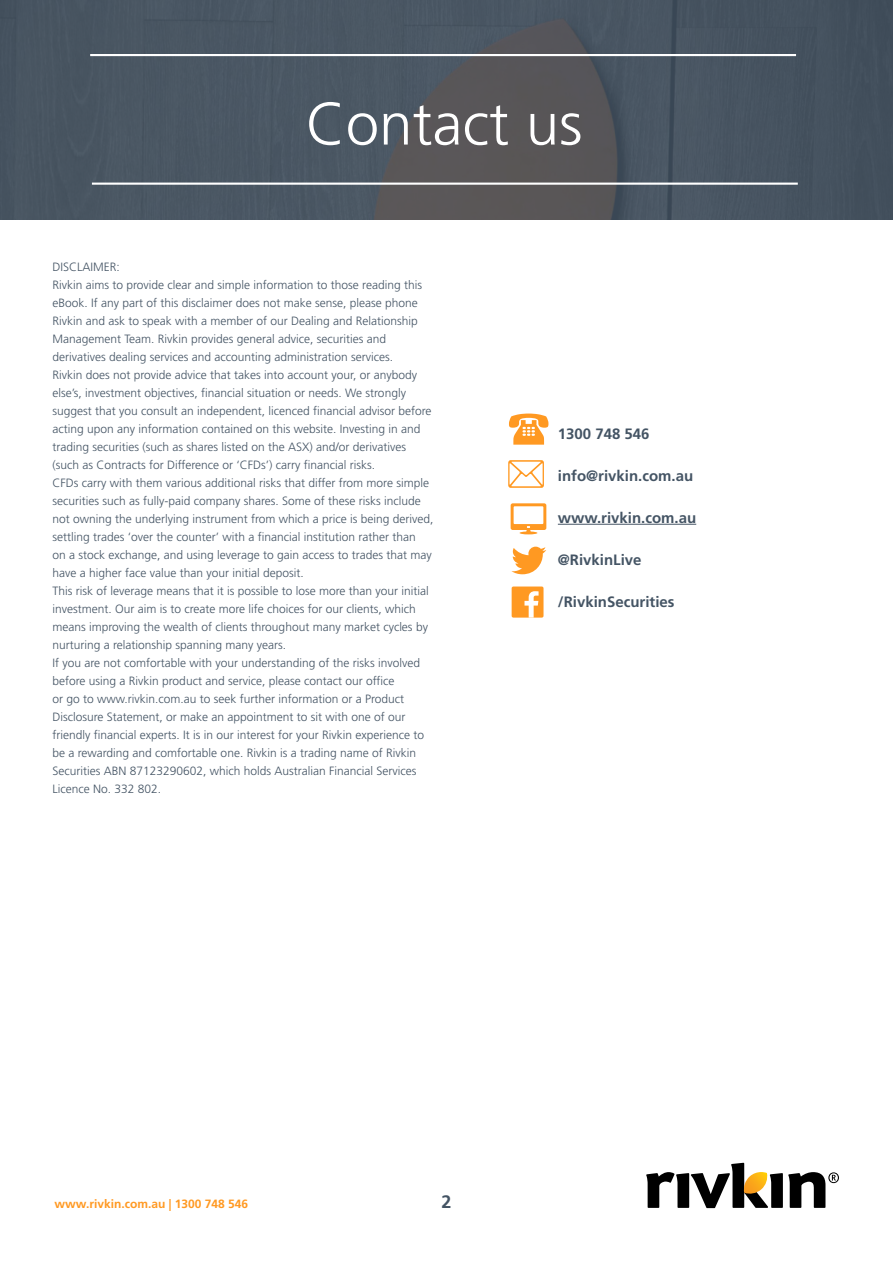
<style>
.page{position:relative;width:893px;height:1263px;background:#fff}
.page>*{position:absolute;margin:0;border:0;box-sizing:border-box;transform-origin:0 0}
.t1{font:300 60px "Frutiger";color:#fff}
.t2{font:700 18px "Frutiger LT Std";color:#445464}
.t3{font:700 15px "Frutiger LT Std";color:#445464}
.t4{font:300 12px/18px "Frutiger";color:#445464}
.t5{font:700 12px "Frutiger LT Std";color:#f92}
</style>
<div class="page">
<svg style="left:646px;top:1163px;width:193px;height:45px"></svg>
<img style="left:0;top:0;width:893px;height:219px">
<hr style="left:92px;top:183px;width:706px;height:2px;background:#fff">
<hr style="left:90px;top:54px;width:706px;height:2px;background:#fff">
<svg style="left:508px;top:460px;width:36px;height:28px"></svg>
<svg style="left:509px;top:414px;width:39px;height:31px"></svg>
<svg style="left:511px;top:503px;width:35px;height:31px"></svg>
<hr style="left:558px;top:524px;width:138px;height:1px;background:#445464">
<svg style="left:511px;top:547px;width:35px;height:27px"></svg>
<div style="left:512px;top:586px;width:31px;height:32px;background:#f92;border-radius:2px"></div>
<svg style="left:524px;top:591px;width:15px;height:27px"></svg>
<h1 class="t1" style="left:306px;top:90px;width:278px">Contact us</h1>
<p class="t4" style="left:52px;top:258px;width:383px">DISCLAIMER:<br>Rivkin aims to provide clear and simple information to those reading this eBook. If any part of this disclaimer does not make sense, please phone Rivkin and ask to speak with a member of our Dealing and Relationship Management Team. Rivkin provides general advice, securities and derivatives dealing services and accounting administration services.<br>Rivkin does not provide advice that takes into account your, or anybody else’s, investment objectives, financial situation or needs. We strongly suggest that you consult an independent, licenced financial advisor before acting upon any information contained on this website. Investing in and trading securities (such as shares listed on the ASX) and/or derivatives (such as Contracts for Difference or ‘CFDs’) carry financial risks.<br>CFDs carry with them various additional risks that differ from more simple securities such as fully-paid company shares. Some of these risks include not owning the underlying instrument from which a price is being derived, settling trades ‘over the counter’ with a financial institution rather than<br>on a stock exchange, and using leverage to gain access to trades that may have a higher face value than your initial deposit.<br>This risk of leverage means that it is possible to lose more than your initial investment. Our aim is to create more life choices for our clients, which means improving the wealth of clients throughout many market cycles by nurturing a relationship spanning many years.<br>If you are not comfortable with your understanding of the risks involved before using a Rivkin product and service, please contact our office<br>or go to www.rivkin.com.au to seek further information or a Product Disclosure Statement, or make an appointment to sit with one of our friendly financial experts. It is in our interest for your Rivkin experience to be a rewarding and comfortable one. Rivkin is a trading name of Rivkin Securities ABN 87123290602, which holds Australian Financial Services Licence No. 332 802.</p>
<p class="t3" style="left:558px;top:425px;width:93px">1300 748 546</p>
<p class="t3" style="left:558px;top:467px;width:137px">info@rivkin.com.au</p>
<p class="t3" style="left:558px;top:509px;width:140px">www.rivkin.com.au</p>
<p class="t3" style="left:558px;top:551px;width:85px">@RivkinLive</p>
<p class="t3" style="left:558px;top:593px;width:118px">/RivkinSecurities</p>
<p class="t5" style="left:55px;top:1197px;width:195px">www.rivkin.com.au | 1300 748 546</p>
<h2 class="t2" style="left:441px;top:1191px;width:12px">2</h2>
</div>
